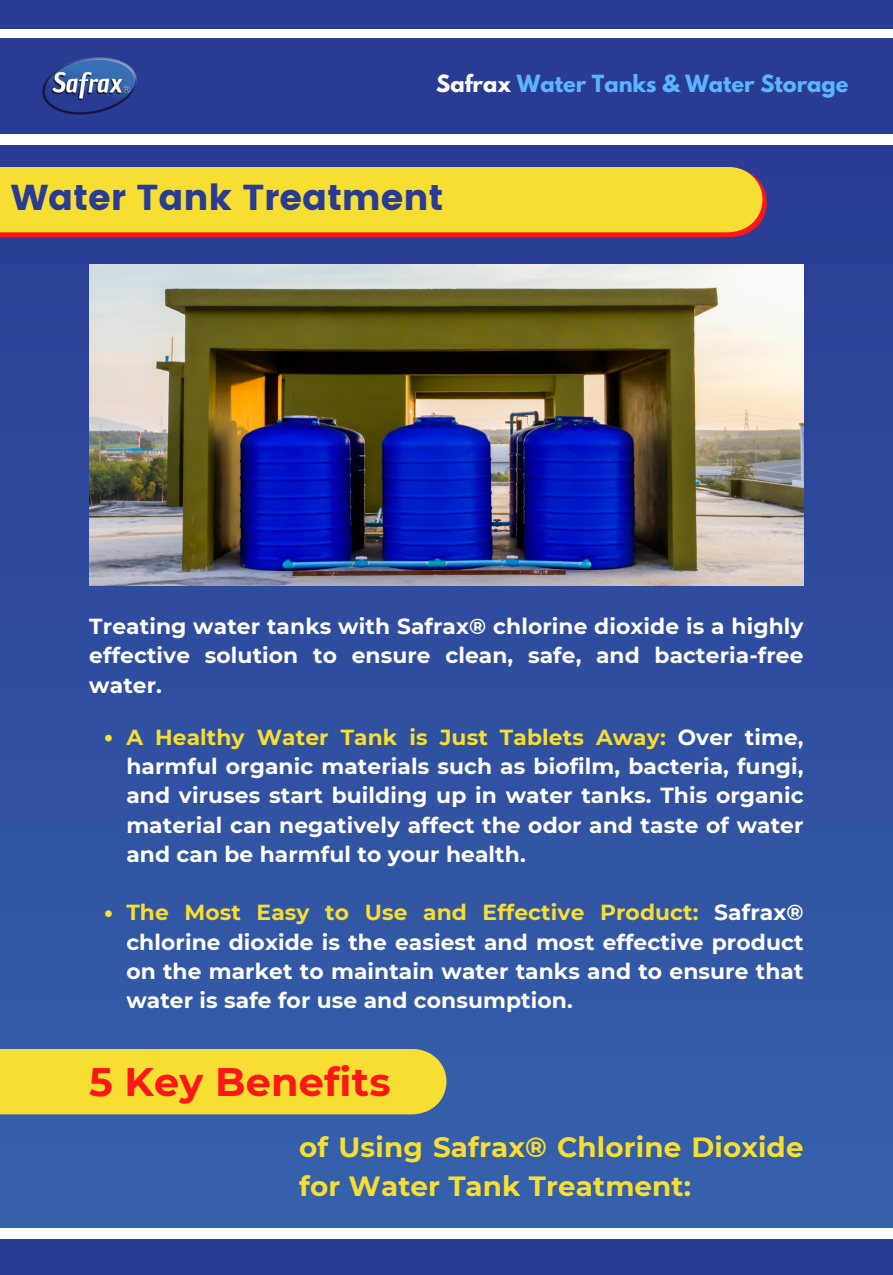
<style>
.page{position:relative;width:893px;height:1275px;background:#fff}
.page>*{position:absolute;margin:0;border:0;box-sizing:border-box;transform-origin:0 0}
.t1{font:700 39.75px "Montserrat";letter-spacing:.005em;color:#ff1616}
.t2{font:36px "Poppins";letter-spacing:-.005em;color:#2a3b93}
.t3{font:700 27.75px/39.3px "Montserrat";letter-spacing:.005em;color:#f7de32}
.t4{font:700 21.75px/29.2px "Montserrat";letter-spacing:.005em;color:#fff;text-align:justify}
.t5{font:700 21px "League Spartan";color:#5ab5ff}
.s1{color:#fff}
.s2{color:#f7de32}
</style>
<div class="page">
<div style="left:0;top:1239px;width:892px;height:36px;background:#2a3b93"></div>
<div style="left:0;top:0;width:892px;height:28px;background:#2a3b93"></div>
<div style="left:0;top:39px;width:892px;height:94px;background:#2a3b93"></div>
<div style="left:0;top:146px;width:892px;height:1081px;background:linear-gradient(to bottom,#2c3d94,#3561ab)"></div>
<svg style="left:0;top:168px;width:766px;height:69px;background:#f0251f"></svg>
<div style="left:0;top:167px;width:762px;height:65px;background:#f7de32"></div>
<img style="left:42px;top:57px;width:95px;height:58px">
<img style="left:89px;top:265px;width:713px;height:321px">
<svg style="left:105px;top:735px;width:7px;height:6px"></svg>
<svg style="left:105px;top:910px;width:7px;height:7px"></svg>
<div style="left:0;top:1049px;width:446px;height:65px;background:#f7de32"></div>
<p class="t5" style="left:436px;top:73px;width:413px"><span class="s1">Safrax</span> Water Tanks &amp; Water Storage</p>
<p class="t2" style="left:11px;top:176px;width:434px">Water Tank Treatment</p>
<h3 class="t4" style="left:89px;top:612px;width:715px">Treating water tanks with Safrax® chlorine dioxide is a highly effective solution to ensure clean, safe, and bacteria-free water.</h3>
<p class="t4" style="left:126px;top:722px;width:678px"><span class="s2">A Healthy Water Tank is Just Tablets Away:</span> Over time, harmful organic materials such as biofilm, bacteria, fungi, and viruses start building up in water tanks. This organic material can negatively affect the odor and taste of water and can be harmful to your health.</p>
<h1 class="t4" style="left:126px;top:898px;width:678px"><span class="s2">The Most Easy to Use and Effective Product:</span> Safrax® chlorine dioxide is the easiest and most effective product on the market to maintain water tanks and to ensure that water is safe for use and consumption.</h1>
<p class="t1" style="left:89px;top:1057px;width:302px">5 Key Benefits</p>
<h3 class="t3" style="left:299px;top:1127px;width:505px">of Using Safrax® Chlorine Dioxide for Water Tank Treatment:</h3>
</div>
